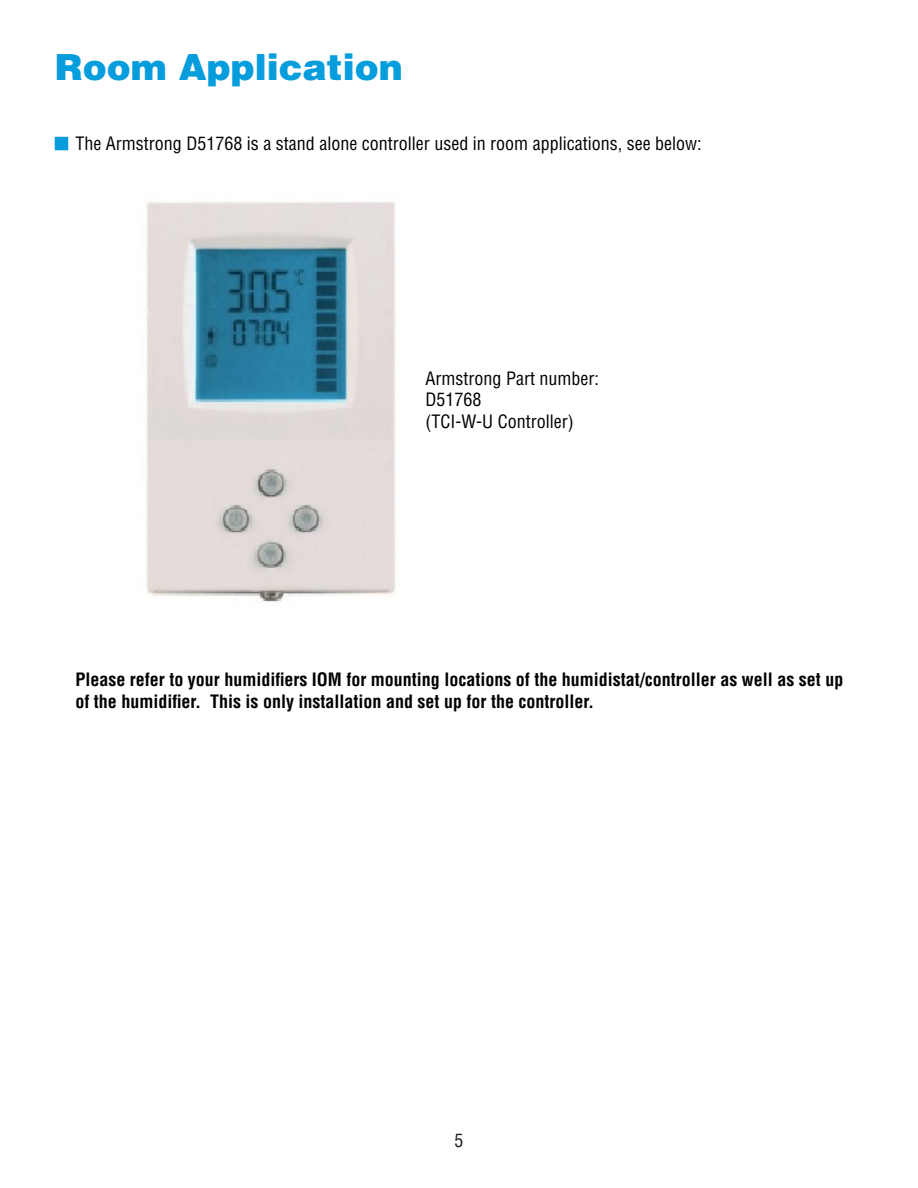
<style>
.page{position:relative;width:918px;height:1188px;background:#fff}
.page>*{position:absolute;margin:0;border:0;box-sizing:border-box;transform-origin:0 0}
._01_HEAD{font:900 36px "Helvetica LT Std";color:#069ddc}
.t1{font:700 condensed 18px/21.6px "Helvetica LT Std";color:#000}
.t2{font:condensed 18px "Helvetica LT Std";color:#000}
.t3{font:condensed 18px "Helvetica LT Std";color:#231f20}
</style>
<div class="page">
<div style="left:55px;top:137px;width:13px;height:13px;background:#069ddc"></div>
<img style="left:146px;top:202px;width:250px;height:400px">
<p class="_01_HEAD" style="left:55px;top:43px;width:350px">Room Application</p>
<p class="t2" style="left:75px;top:132px;width:628px">The Armstrong D51768 is a stand alone controller used in room applications, see below:</p>
<p class="t2" style="left:426px;top:367px;width:175px">Armstrong Part number:</p>
<p class="t2" style="left:426px;top:389px;width:57px">D51768</p>
<p class="t2" style="left:426px;top:410px;width:150px">(TCI-W-U Controller)</p>
<p class="t1" style="left:75px;top:669px;width:770px">Please refer to your humidifiers IOM for mounting locations of the humidistat/controller as well as set up of the humidifier. This is only installation and set up for the controller.</p>
<p class="t3" style="left:454px;top:1129px;width:10px">5</p>
</div>
